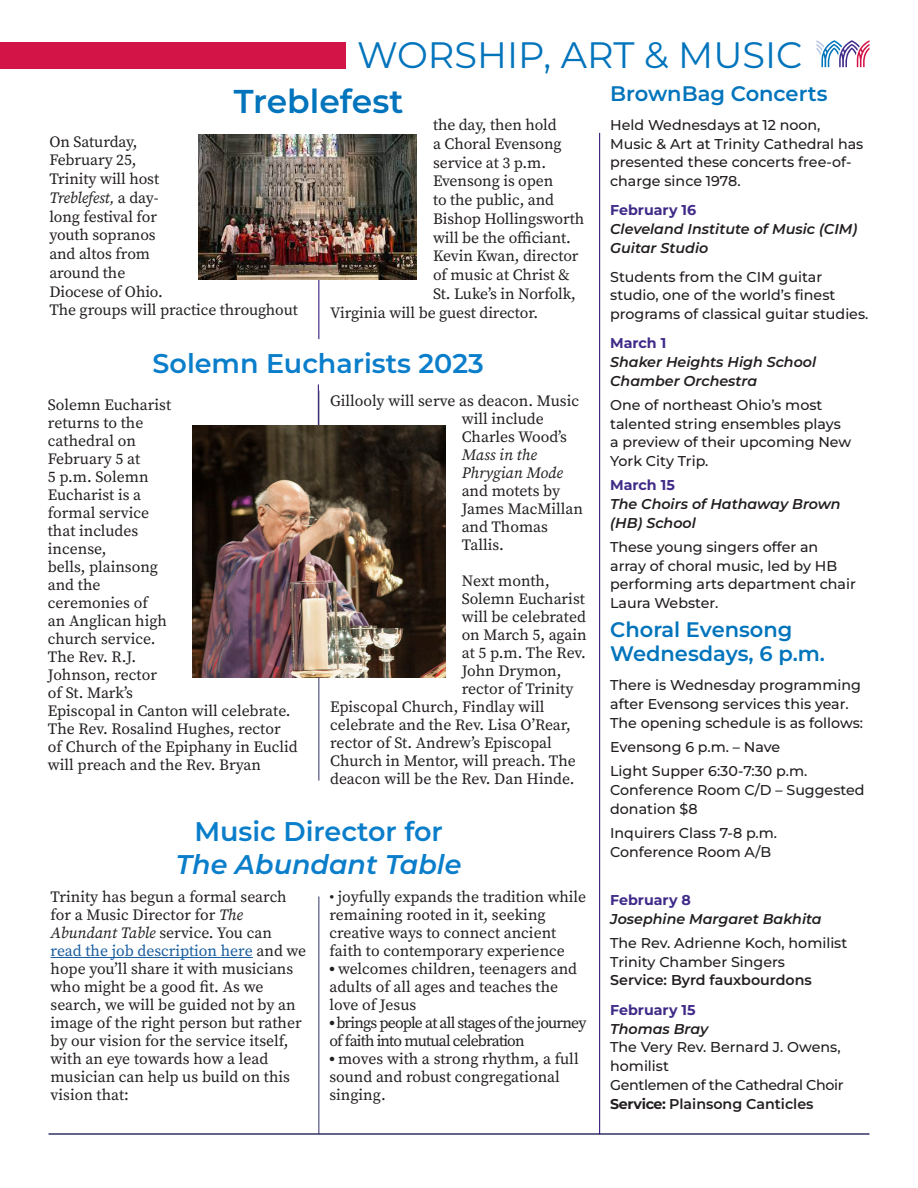
<style>
.page{position:relative;width:918px;height:1188px;background:#fff}
.page>*{position:absolute;margin:0;border:0;box-sizing:border-box;transform-origin:0 0}
.t1{font:36.75px "Montserrat";color:#0174bc}
.t2{font:600 33px "Montserrat";color:#0174bc}
.t3{font:600 27px "Montserrat";color:#0a7eca}
.t4{font:italic 600 27px "Montserrat";color:#0a7eca}
.t5{font:600 21px/24px "Montserrat";color:#0174bc}
.t6{font:15.75px/18px "Source Serif Variable";color:#231f20}
.t7{font:15.75px/18px "Source Serif Variable";letter-spacing:-.05em;color:#231f20}
.t8{font:italic 15.75px/18px "Source Serif Variable";color:#231f20}
.t9{font:500 14.25px/18.8px "Montserrat";color:#231f20}
.t10{font:italic 600 14.25px/18.8px "Montserrat";color:#231f20}
.t11{font:500 14.25px/18.8px "Montserrat";letter-spacing:-.025em;color:#231f20}
.t12{font:700 14.25px "Montserrat";color:#402b89}
.t13{font:600 14.25px "Montserrat";color:#231f20}
.s1{font-weight:700}
.s2{font-weight:600}
.s3{font-style:italic}
.s4{color:#175d9e}
</style>
<div class="page">
<hr style="left:49px;top:1134px;width:820px;height:1px;background:#336">
<hr style="left:319px;top:133px;width:1px;height:206px;background:#22036f">
<hr style="left:599px;top:133px;width:1px;height:1001px;background:#22036f">
<svg style="left:816px;top:40px;width:53px;height:27px"></svg>
<div style="left:0;top:42px;width:346px;height:27px;background:#d21446"></div>
<hr style="left:318px;top:384px;width:1px;height:207px;background:#22036f">
<hr style="left:319px;top:390px;width:1px;height:391px;background:#336">
<img style="left:193px;top:425px;width:252px;height:253px">
<img style="left:199px;top:134px;width:218px;height:145px">
<hr style="left:51px;top:957px;width:202px;height:1px;background:#175d9e">
<hr style="left:319px;top:896px;width:1px;height:238px;background:#336">
<h1 class="t1" style="left:357px;top:30px;width:447px">WORSHIP, ART &amp; MUSIC</h1>
<h2 class="t2" style="left:234px;top:79px;width:171px">Treblefest</h2>
<h3 class="t5" style="left:610px;top:81px;width:219px">BrownBag Concerts</h3>
<p class="t9" style="left:610px;top:115px;width:255px">Held Wednesdays at 12 noon,<br>Music &amp; Art at Trinity Cathedral has presented these concerts free-of&shy;charge since 1978.</p>
<p class="t12" style="left:610px;top:201px;width:88px">February 16</p>
<p class="t10" style="left:610px;top:219px;width:249px">Cleveland Institute of Music (CIM)<br>Guitar Studio</p>
<p class="t9" style="left:610px;top:267px;width:260px">Students from the CIM guitar studio, one of the world’s finest programs of classical guitar studies.</p>
<p class="t12" style="left:610px;top:334px;width:58px">March 1</p>
<p class="t10" style="left:610px;top:352px;width:207px">Shaker Heights High School<br>Chamber Orchestra</p>
<p class="t9" style="left:610px;top:395px;width:243px">One of northeast Ohio’s most talented string ensembles plays a preview of their upcoming New<br>York City Trip.</p>
<p class="t12" style="left:610px;top:476px;width:66px">March 15</p>
<p class="t10" style="left:610px;top:494px;width:232px">The Choirs of Hathaway Brown (HB) School</p>
<p class="t9" style="left:610px;top:537px;width:247px">These young singers offer an array of choral music, led by HB performing arts department chair<br>Laura Webster.</p>
<h3 class="t5" style="left:610px;top:617px;width:216px">Choral Evensong<br>Wednesdays, 6 p.m.</h3>
<p class="t9" style="left:610px;top:676px;width:254px">There is Wednesday programming after Evensong services this year.<br>The opening schedule is as follows:</p>
<p class="t9" style="left:610px;top:735px;width:199px;line-height:24.2px">Evensong 6 p.m. – Nave<br>Light Supper 6:30-7:30 p.m.</p>
<p class="t9" style="left:610px;top:780px;width:256px">Conference Room C/D – Suggested donation $8</p>
<p class="t9" style="left:610px;top:823px;width:168px">Inquirers Class 7-8 p.m.<br>Conference Room A/B</p>
<p class="t12" style="left:610px;top:890px;width:82px">February 8</p>
<p class="t10" style="left:610px;top:909px;width:213px">Josephine Margaret Bakhita</p>
<p class="t9" style="left:610px;top:933px;width:239px">The Rev. Adrienne Koch, homilist<br>Trinity Chamber Singers</p>
<p class="t13" style="left:610px;top:971px;width:203px">Service: Byrd fauxbourdons</p>
<p class="t12" style="left:610px;top:1000px;width:87px">February 15</p>
<p class="t10" style="left:610px;top:1019px;width:100px">Thomas Bray</p>
<p class="t11" style="left:610px;top:1038px;width:235px">The Very Rev. Bernard J. Owens, homilist<br>Gentlemen of the Cathedral Choir<br><span class="s1">Service:</span> <span class="s2">Plainsong Canticles</span></p>
<p class="t6" style="left:433px;top:116px;width:125px">the day, then hold</p>
<p class="t6" style="left:433px;top:135px;width:130px">a Choral Evensong</p>
<p class="t6" style="left:433px;top:153px;width:115px">service at 3 p.m.</p>
<p class="t6" style="left:433px;top:172px;width:122px">Evensong is open</p>
<p class="t6" style="left:433px;top:191px;width:123px">to the public, and</p>
<p class="t6" style="left:433px;top:210px;width:153px">Bishop Hollingsworth</p>
<p class="t6" style="left:433px;top:228px;width:139px">will be the officiant.</p>
<p class="t6" style="left:433px;top:247px;width:147px">Kevin Kwan, director</p>
<p class="t6" style="left:433px;top:266px;width:138px">of music at Christ &amp;</p>
<p class="t6" style="left:433px;top:285px;width:144px">St. Luke’s in Norfolk,</p>
<p class="t6" style="left:330px;top:303px;width:210px">Virginia will be guest director.</p>
<p class="t6" style="left:49px;top:132px;width:250px;line-height:18.8px">On Saturday,<br>February 25,<br>Trinity will host<br><span class="s3">Treblefest,</span> a day-<br>long festival for<br>youth sopranos<br>and altos from<br>around the<br>Diocese of Ohio.<br>The groups will practice throughout</p>
<h3 class="t3" style="left:153px;top:346px;width:333px">Solemn Eucharists 2023</h3>
<p class="t6" style="left:48px;top:396px;width:251px">Solemn Eucharist<br>returns to the<br>cathedral on<br>February 5 at<br>5 p.m. Solemn<br>Eucharist is a<br>formal service<br>that includes<br>incense,<br>bells, plainsong<br>and the<br>ceremonies of<br>an Anglican high<br>church service.<br>The Rev. R.J.<br>Johnson, rector<br>of St. Mark’s<br>Episcopal in Canton will celebrate.<br>The Rev. Rosalind Hughes, rector of Church of the Epiphany in Euclid will preach and the Rev. Bryan</p>
<p class="t6" style="left:462px;top:392px;width:119px;text-indent:-132px">Gillooly will serve as deacon. Music will include<br>Charles Wood’s</p>
<p class="t8" style="left:462px;top:446px;width:103px">Mass in the<br>Phrygian Mode</p>
<p class="t6" style="left:462px;top:482px;width:123px">and motets by<br>James MacMillan and Thomas<br>Tallis.</p>
<p class="t6" style="left:462px;top:572px;width:90px">Next month,</p>
<p class="t6" style="left:462px;top:590px;width:125px">Solemn Eucharist</p>
<p class="t6" style="left:462px;top:608px;width:126px">will be celebrated</p>
<p class="t6" style="left:462px;top:626px;width:127px">on March 5, again</p>
<p class="t6" style="left:462px;top:644px;width:126px">at 5 p.m. The Rev.</p>
<p class="t6" style="left:462px;top:662px;width:101px">John Drymon,</p>
<p class="t6" style="left:462px;top:680px;width:113px">rector of Trinity</p>
<p class="t6" style="left:330px;top:698px;width:216px">Episcopal Church, Findlay will</p>
<p class="t6" style="left:330px;top:716px;width:242px">celebrate and the Rev. Lisa O’Rear,</p>
<p class="t6" style="left:330px;top:734px;width:223px">rector of St. Andrew’s Episcopal</p>
<p class="t6" style="left:330px;top:752px;width:247px">Church in Mentor, will preach. The</p>
<p class="t6" style="left:330px;top:770px;width:246px">deacon will be the Rev. Dan Hinde.</p>
<h3 class="t3" style="left:194px;top:813px;width:250px">Music Director for</h3>
<h3 class="t4" style="left:176px;top:846px;width:287px">The Abundant Table</h3>
<p class="t6" style="left:51px;top:888px;width:257px">Trinity has begun a formal search for a Music Director for <span class="s3">The<br>Abundant Table</span> service. You can <span class="s4">read the job description here</span> and we hope you’ll share it with musicians who might be a good fit. As we search, we will be guided not by an image of the right person but rather by our vision for the service itself, with an eye towards how a lead musician can help us build on this vision that:</p>
<p class="t6" style="left:329px;top:887px;width:258px">• joyfully expands the tradition while remaining rooted in it, seeking creative ways to connect ancient faith to contemporary experience</p>
<p class="t6" style="left:329px;top:959px;width:249px">• welcomes children, teenagers and adults of all ages and teaches the love of Jesus</p>
<p class="t7" style="left:329px;top:1013px;width:259px">• brings people at all stages of the journey of faith into mutual celebration</p>
<p class="t6" style="left:329px;top:1049px;width:251px">• moves with a strong rhythm, a full sound and robust congregational singing.</p>
</div>
